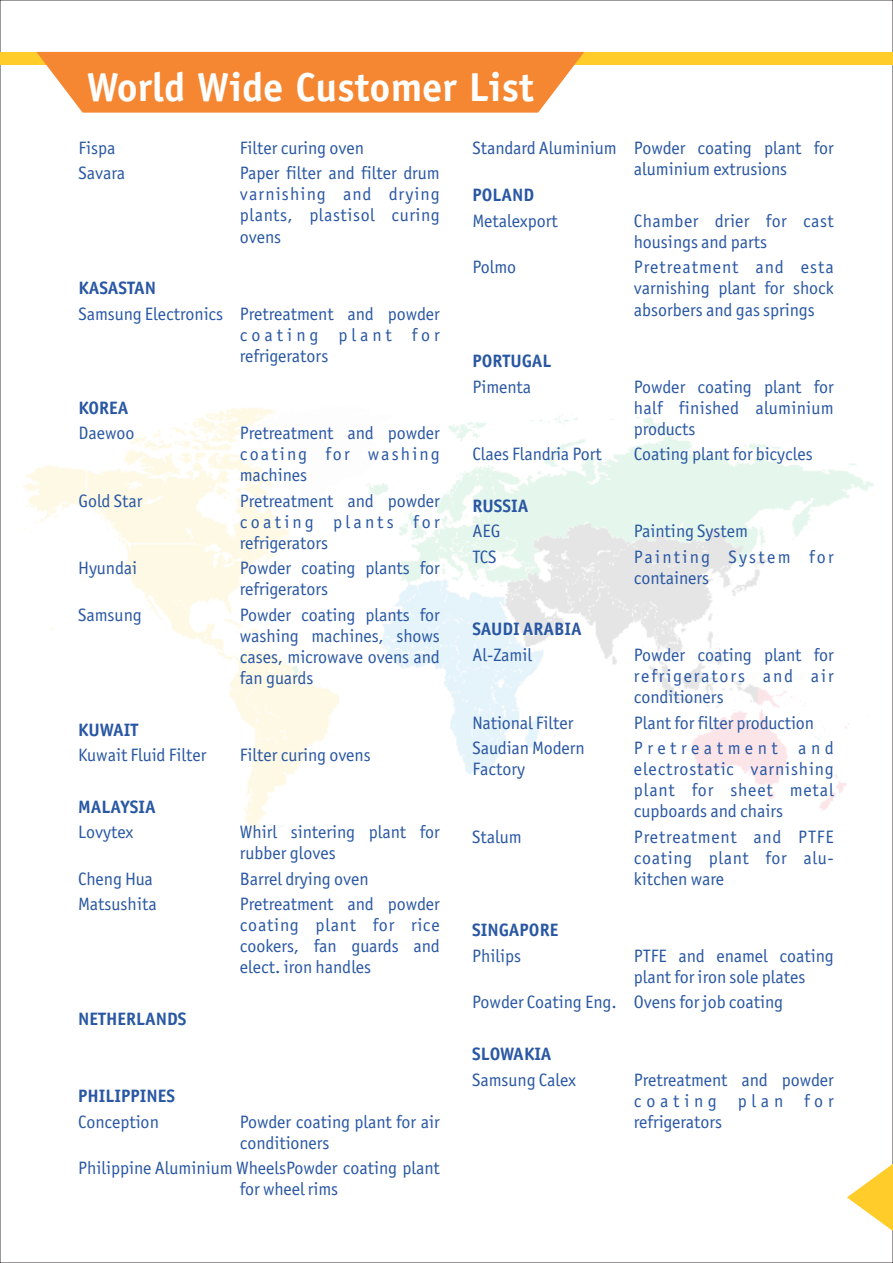
<style>
.page{position:relative;width:893px;height:1263px;background:#fff}
.page>*{position:absolute;margin:0;border:0;box-sizing:border-box;transform-origin:0 0}
.t1{font:700 40.5px "Officina Sans";color:#fff}
.t2{font:18px/21.1px "Officina Sans";color:#2957a3;text-align:justify}
.t3{font:700 18px "Officina Sans";color:#2957a3}
.t4{font:18px/21.1px "Officina Sans";letter-spacing:.11em;color:#2957a3}
.t5{font:18px "Officina Sans";letter-spacing:.255em;color:#2957a3}
.t6{font:18px "Officina Sans";letter-spacing:-.02em;color:#2957a3}
</style>
<div class="page">
<img style="left:22px;top:408px;width:852px;height:429px">
<div style="left:0;top:52px;width:893px;height:12px;background:#ffcc29"></div>
<svg style="left:847px;top:1164px;width:46px;height:67px"></svg>
<svg style="left:36px;top:52px;width:548px;height:61px;background:#f59144"></svg>
<h1 class="t1" style="left:87px;top:71px;width:449px">World Wide Customer List</h1>
<p class="t2" style="left:78px;top:139px;width:39px">Fispa</p>
<p class="t2" style="left:240px;top:139px;width:126px">Filter curing oven</p>
<p class="t2" style="left:78px;top:164px;width:48px">Savara</p>
<p class="t2" style="left:240px;top:164px;width:201px">Paper filter and filter drum varnishing and drying plants, plastisol curing ovens</p>
<p class="t3" style="left:78px;top:281px;width:79px">KASASTAN</p>
<p class="t2" style="left:240px;top:305px;width:201px;text-indent:-162px">Samsung Electronics Pretreatment and powder coating plant for refrigerators</p>
<p class="t3" style="left:78px;top:400px;width:52px">KOREA</p>
<p class="t2" style="left:78px;top:424px;width:58px">Daewoo</p>
<p class="t2" style="left:240px;top:424px;width:201px">Pretreatment and powder coating for washing machines</p>
<p class="t2" style="left:78px;top:492px;width:66px">Gold Star</p>
<p class="t2" style="left:240px;top:492px;width:201px">Pretreatment and powder coating plants for refrigerators</p>
<p class="t2" style="left:78px;top:559px;width:60px">Hyundai</p>
<p class="t2" style="left:240px;top:559px;width:201px">Powder coating plants for refrigerators</p>
<p class="t2" style="left:78px;top:606px;width:65px">Samsung</p>
<p class="t2" style="left:240px;top:606px;width:201px">Powder coating plants for washing machines, shows cases, microwave ovens and fan guards</p>
<p class="t3" style="left:78px;top:722px;width:62px">KUWAIT</p>
<p class="t2" style="left:78px;top:746px;width:130px">Kuwait Fluid Filter</p>
<p class="t2" style="left:240px;top:746px;width:132px">Filter curing ovens</p>
<p class="t3" style="left:78px;top:799px;width:79px">MALAYSIA</p>
<p class="t2" style="left:78px;top:823px;width:57px">Lovytex</p>
<p class="t2" style="left:240px;top:823px;width:201px">Whirl sintering plant for rubber gloves</p>
<p class="t6" style="left:78px;top:871px;width:76px">Cheng Hua</p>
<p class="t2" style="left:240px;top:870px;width:130px">Barrel drying oven</p>
<p class="t2" style="left:78px;top:895px;width:80px">Matsushita</p>
<p class="t2" style="left:240px;top:895px;width:201px">Pretreatment and powder coating plant for rice cookers, fan guards and elect. iron handles</p>
<p class="t3" style="left:78px;top:1012px;width:110px">NETHERLANDS</p>
<p class="t3" style="left:78px;top:1089px;width:99px">PHILIPPINES</p>
<p class="t2" style="left:78px;top:1113px;width:82px">Conception</p>
<p class="t2" style="left:240px;top:1113px;width:201px">Powder coating plant for air conditioners</p>
<p class="t2" style="left:240px;top:1159px;width:201px;text-indent:-162px">Philippine Aluminium WheelsPowder coating plant for wheel rims</p>
<p class="t2" style="left:634px;top:139px;width:201px;text-indent:-162px">Standard Aluminium Powder coating plant for aluminium extrusions</p>
<p class="t3" style="left:472px;top:188px;width:63px">POLAND</p>
<p class="t2" style="left:472px;top:212px;width:87px">Metalexport</p>
<p class="t2" style="left:634px;top:212px;width:201px">Chamber drier for cast housings and parts</p>
<p class="t2" style="left:472px;top:258px;width:45px">Polmo</p>
<p class="t2" style="left:634px;top:258px;width:201px">Pretreatment and esta varnishing plant for shock absorbers and gas springs</p>
<p class="t3" style="left:472px;top:354px;width:81px">PORTUGAL</p>
<p class="t2" style="left:472px;top:378px;width:60px">Pimenta</p>
<p class="t2" style="left:634px;top:378px;width:201px">Powder coating plant for half finished aluminium products</p>
<p class="t2" style="left:472px;top:445px;width:131px">Claes Flandria Port</p>
<p class="t2" style="left:634px;top:445px;width:180px">Coating plant for bicycles</p>
<p class="t3" style="left:472px;top:498px;width:57px">RUSSIA</p>
<p class="t2" style="left:472px;top:522px;width:30px">AEG</p>
<p class="t2" style="left:634px;top:522px;width:116px">Painting System</p>
<p class="t2" style="left:472px;top:548px;width:26px">TCS</p>
<p class="t4" style="left:634px;top:548px;width:201px">Painting System for containers</p>
<p class="t3" style="left:472px;top:622px;width:111px">SAUDI ARABIA</p>
<p class="t2" style="left:472px;top:646px;width:61px">Al-Zamil</p>
<p class="t2" style="left:634px;top:646px;width:201px">Powder coating plant for refrigerators and air conditioners</p>
<p class="t2" style="left:472px;top:713px;width:103px">National Filter</p>
<p class="t2" style="left:634px;top:713px;width:182px">Plant for filter production</p>
<p class="t2" style="left:472px;top:739px;width:114px">Saudian Modern</p>
<p class="t5" style="left:634px;top:740px;width:201px">Pretreatment and</p>
<p class="t2" style="left:472px;top:760px;width:54px">Factory</p>
<p class="t2" style="left:634px;top:760px;width:201px">electrostatic varnishing plant for sheet metal cupboards and chairs</p>
<p class="t2" style="left:472px;top:827px;width:51px">Stalum</p>
<p class="t2" style="left:634px;top:827px;width:201px">Pretreatment and PTFE coating plant for alu&shy;kitchen ware</p>
<p class="t3" style="left:472px;top:923px;width:88px">SINGAPORE</p>
<p class="t2" style="left:472px;top:947px;width:51px">Philips</p>
<p class="t2" style="left:634px;top:947px;width:201px">PTFE and enamel coating plant for iron sole plates</p>
<p class="t2" style="left:472px;top:993px;width:312px">Powder Coating Eng. Ovens for job coating</p>
<p class="t3" style="left:472px;top:1047px;width:81px">SLOWAKIA</p>
<p class="t2" style="left:472px;top:1070px;width:105px">Samsung Calex</p>
<p class="t2" style="left:634px;top:1070px;width:201px">Pretreatment and powder coating plan for refrigerators</p>
</div>
